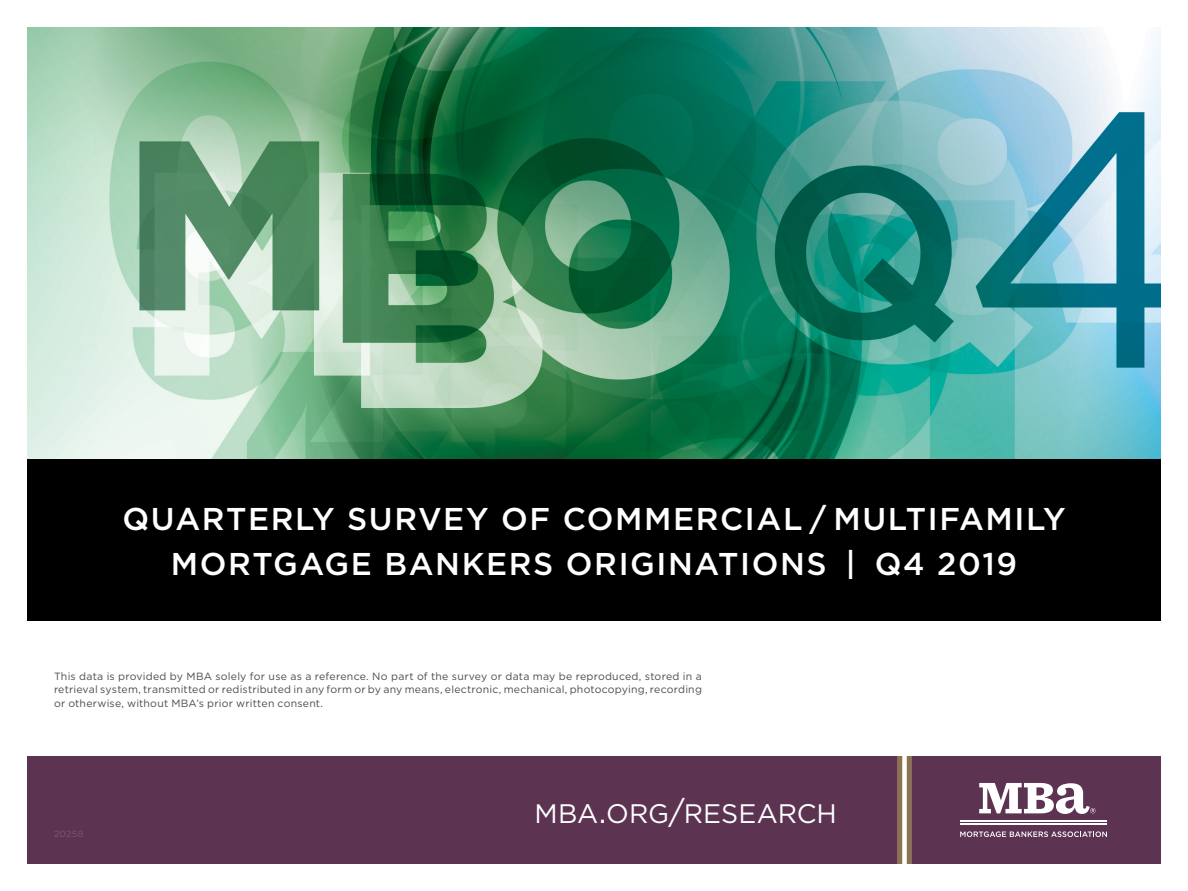
<style>
.page{position:relative;width:1188px;height:891px;background:#fff}
.page>*{position:absolute;margin:0;border:0;box-sizing:border-box;transform-origin:0 0}
.t1{font:500 31.5px/45px "Gotham";letter-spacing:.05em;color:#fff;text-align:center}
.t2{font:26.85px "Gotham Book SC850";color:#fff}
.t3{font:10.5px/13.5px "Gotham";letter-spacing:.015em;color:#4b4c4d;text-align:justify}
.t4{font:9px "Gotham";letter-spacing:.03em;color:#785970}
.s1{font-size:31.5px}
</style>
<div class="page">
<img style="left:27px;top:27px;width:1134px;height:432px">
<div style="left:27px;top:459px;width:1134px;height:162px;background:#000"></div>
<div style="left:27px;top:756px;width:1134px;height:108px;background:#5c3452"></div>
<hr style="left:960px;top:821px;width:147px;height:1px;background:#fff">
<hr style="left:960px;top:823px;width:147px;height:1px;background:#fff">
<svg style="left:979px;top:783px;width:117px;height:31px"></svg>
<svg style="left:960px;top:831px;width:147px;height:6px"></svg>
<svg style="left:902px;top:756px;width:5px;height:108px"></svg>
<hr style="left:907px;top:756px;width:4px;height:108px;background:#8d734a">
<hr style="left:898px;top:756px;width:4px;height:108px;background:#8d734a">
<p class="t1" style="left:122px;top:496px;width:945px">QUARTERLY SURVEY OF COMMERCIAL / MULTIFAMILY<br>MORTGAGE BANKERS ORIGINATIONS | Q4 2019</p>
<p class="t3" style="left:54px;top:669px;width:649px">This data is provided by MBA solely for use as a reference. No part of the survey or data may be reproduced, stored in a retrieval system, transmitted or redistributed in any form or by any means, electronic, mechanical, photocopying, recording or otherwise, without MBA’s prior written consent.</p>
<p class="t4" style="left:54px;top:828px;width:31px">20258</p>
<p class="t2" style="left:535px;top:796px;width:304px">MBA<span class="s1">.</span>ORG<span class="s1">/</span>RESEARCH</p>
</div>
